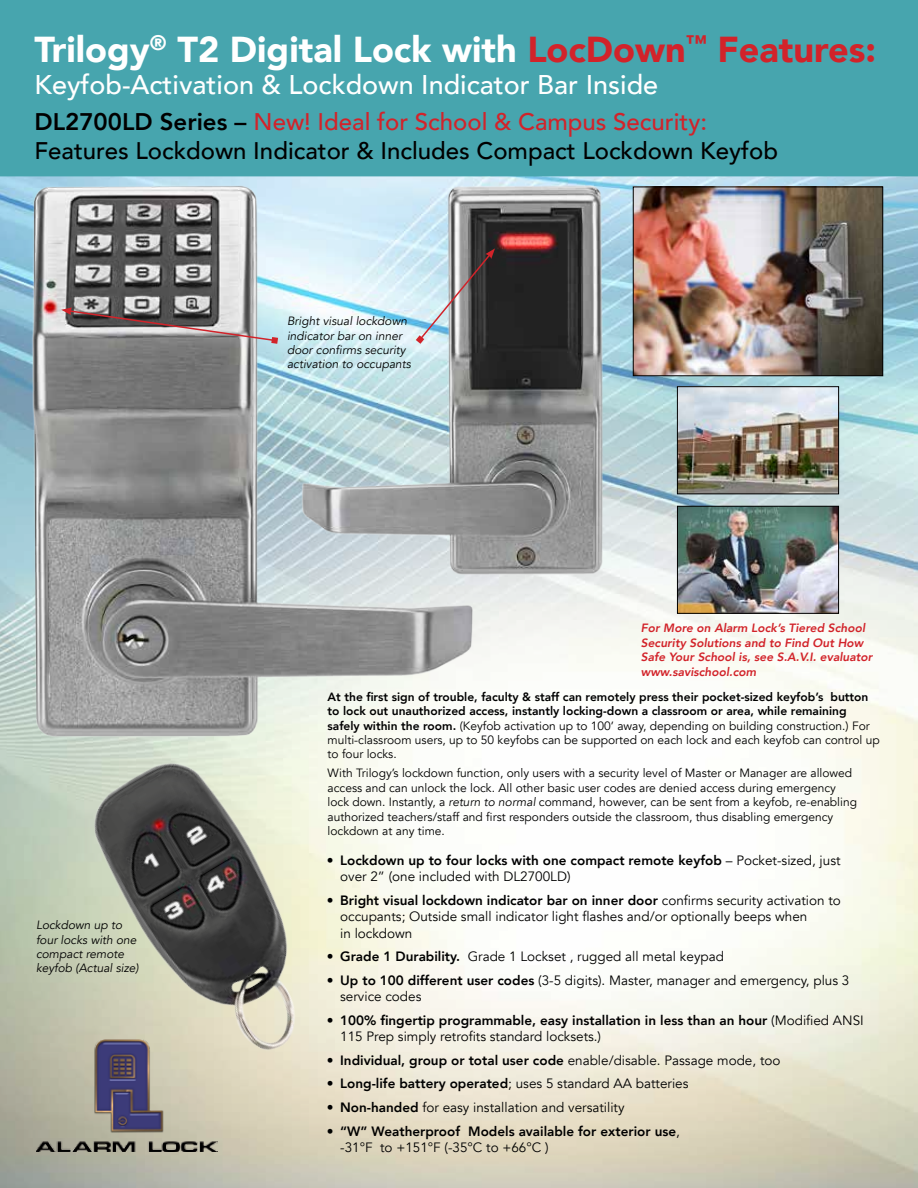
<style>
.page{position:relative;width:918px;height:1188px;background:#fff}
.page>*{position:absolute;margin:0;border:0;box-sizing:border-box;transform-origin:0 0}
.t1{font:900 36px "Avenir";color:#fff}
.t2{font:500 27px "Avenir";color:#fff}
.t3{font:500 24px/28.8px "Avenir";color:#000}
.t4{font:13.5px/16.2px "Avenir";color:#000}
.t5{font:800 13.5px/16.2px "Avenir";color:#000}
.t6{font:12px/14.4px "Avenir";color:#000}
.t7{font:800 12px/14.4px "Avenir";color:#000}
.t8{font:italic 12px/14.4px "Avenir";color:#000}
.t9{font:italic 800 12px/14.4px "Avenir";color:#d2232a}
.s1{color:#d2232a}
.s2{font-weight:800}
.s3{font-weight:400}
.s4{font-style:italic}
</style>
<div class="page">
<img style="left:0;top:176px;width:918px;height:1012px">
<div style="left:0;top:0;width:918px;height:176px;background:#47a5ae"></div>
<img style="left:22px;top:175px;width:460px;height:572px">
<img style="left:301px;top:180px;width:306px;height:400px">
<img style="left:70px;top:742px;width:280px;height:337px">
<svg style="left:61px;top:307px;width:217px;height:37px;background:#938e90"></svg>
<svg style="left:416px;top:248px;width:79px;height:96px;background:#8f969b"></svg>
<img style="left:635px;top:188px;width:246px;height:186px">
<div style="left:633px;top:186px;width:250px;height:190px;border:1px solid #000"></div>
<img style="left:679px;top:388px;width:158px;height:104px">
<div style="left:677px;top:386px;width:162px;height:108px;border:1px solid #000"></div>
<img style="left:679px;top:508px;width:158px;height:104px">
<div style="left:677px;top:506px;width:162px;height:108px;border:1px solid #000"></div>
<img style="left:36px;top:1038px;width:182px;height:114px">
<h1 class="t1" style="left:35px;top:18px;width:843px">Trilogy<sup>®</sup> T2 Digital Lock with <span class="s1">LocDown</span><sup>™</sup> <span class="s1">Features:</span></h1>
<h2 class="t2" style="left:35px;top:61px;width:625px">Keyfob-Activation &amp; Lockdown Indicator Bar Inside</h2>
<h3 class="t3" style="left:35px;top:106px;width:745px"><span class="s2">DL2700LD Series –</span> <span class="s1">New! Ideal for School &amp; Campus Security:<br></span>Features Lockdown Indicator &amp; Includes Compact Lockdown Keyfob</h3>
<p class="t8" style="left:287px;top:314px;width:125px">Bright visual lockdown indicator bar on inner door confirms security activation to occupants</p>
<p class="t9" style="left:641px;top:621px;width:233px">For More on Alarm Lock’s Tiered School Security Solutions and to Find Out How Safe Your School is, see S.A.V.I. evaluator www.savischool.com</p>
<p class="t8" style="left:36px;top:918px;width:104px">Lockdown up to four locks with one compact remote keyfob (Actual size)</p>
<p class="t7" style="left:328px;top:689px;width:554px">At the first sign of trouble, faculty &amp; staff can remotely press their pocket-sized keyfob’s button to lock out unauthorized access, instantly locking-down a classroom or area, while remaining safely within the room. <span class="s3">(Keyfob activation up to 100’ away, depending on building construction.) For multi-classroom users, up to 50 keyfobs can be supported on each lock and each keyfob can control up to four locks.</span></p>
<p class="t6" style="left:328px;top:766px;width:531px">With Trilogy’s lockdown function, only users with a security level of Master or Manager are allowed access and can unlock the lock. All other basic user codes are denied access during emergency lock down. Instantly, a <span class="s4">return to normal</span> command, however, can be sent from a keyfob, re-enabling authorized teachers/staff and first responders outside the classroom, thus disabling emergency lockdown at any time.</p>
<p class="t4" style="left:340px;top:853px;width:502px;text-indent:-14px">• <span class="s2">Lockdown up to four locks with one compact remote keyfob</span> – Pocket-sized, just over 2” (one included with DL2700LD)</p>
<p class="t4" style="left:340px;top:893px;width:502px;text-indent:-14px">• <span class="s2">Bright visual lockdown indicator bar on inner door</span> confirms security activation to occupants; Outside small indicator light flashes and/or optionally beeps when<br>in lockdown</p>
<p class="t4" style="left:327px;top:949px;width:399px">• <span class="s2">Grade 1 Durability.</span> Grade 1 Lockset , rugged all metal keypad</p>
<p class="t4" style="left:340px;top:972px;width:511px;text-indent:-14px">• <span class="s2">Up to 100 different user codes</span> (3-5 digits). Master, manager and emergency, plus 3 service codes</p>
<p class="t5" style="left:340px;top:1012px;width:525px;text-indent:-14px"><span class="s3">•</span> 100% fingertip programmable, easy installation in less than an hour <span class="s3">(Modified ANSI<br>115 Prep simply retrofits standard locksets.)</span></p>
<p class="t4" style="left:327px;top:1052px;width:455px">• <span class="s2">Individual, group or total user code</span> enable/disable. Passage mode, too</p>
<p class="t4" style="left:327px;top:1076px;width:363px">• <span class="s2">Long-life battery operated</span>; uses 5 standard AA batteries</p>
<p class="t4" style="left:327px;top:1100px;width:299px">• <span class="s2">Non-handed</span> for easy installation and versatility</p>
<p class="t5" style="left:340px;top:1123px;width:341px;text-indent:-14px"><span class="s3">•</span> “W” Weatherproof Models available for exterior use<span class="s3">, -31°F to +151°F (-35°C to +66°C )</span></p>
</div>
